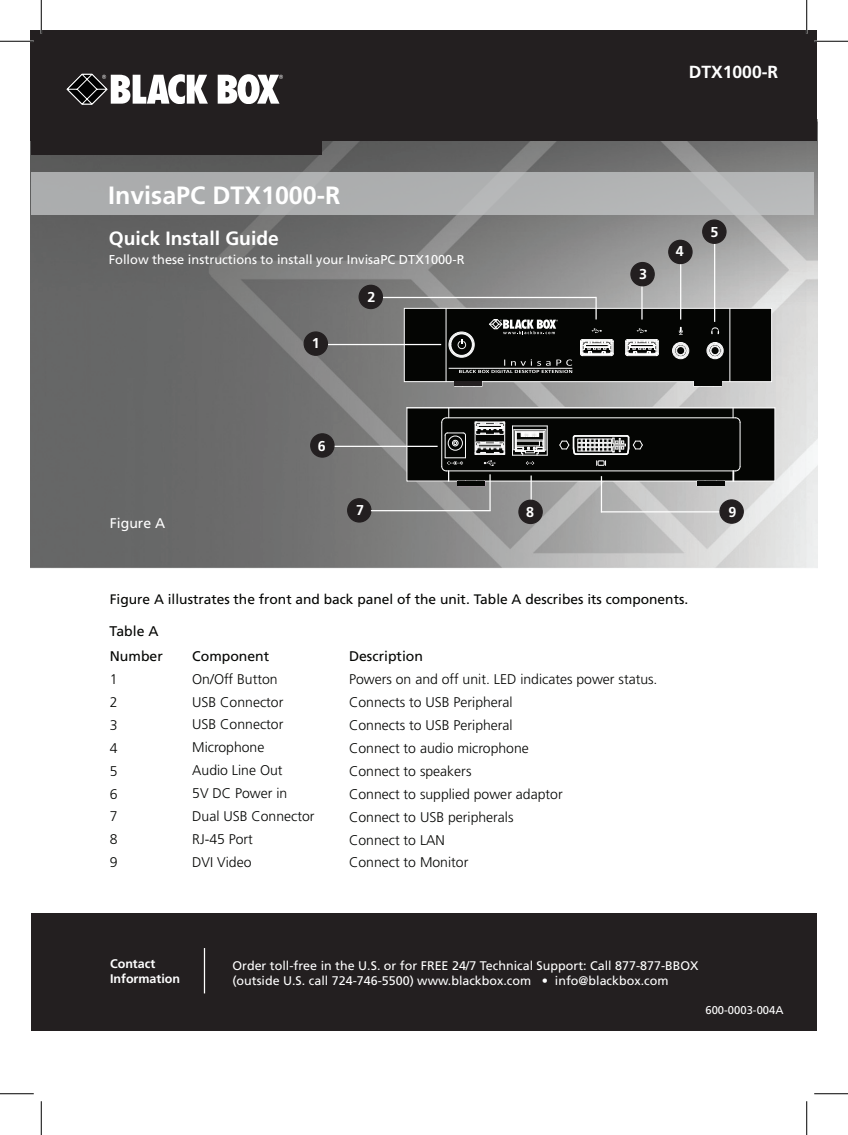
<style>
.page{position:relative;width:848px;height:1135px;background:#fff}
.page>*{position:absolute;margin:0;border:0;box-sizing:border-box;transform-origin:0 0}
.t1{font:700 25px "Frutiger";color:#fff}
.t2{font:700 19.25px "Frutiger";color:#fff}
.t3{font:700 17.5px "Frutiger";color:#fff}
.t4{font:700 14.25px "Frutiger";color:#fff}
.t5{font:300 14px/22.9px "Frutiger";color:#040503}
.t6{font:14px "Frutiger";color:#040503}
.t7{font:14px "Frutiger";color:#fff}
.t8{font:13.75px "Frutiger";color:#040503}
.t9{font:12.88px "Frutiger";color:#fff}
.t10{font:12.5px/15px "Frutiger";color:#fff}
.t11{font:700 12.5px/15px "Frutiger";color:#fff}
.t12{font:11.25px "Frutiger";color:#fff}
</style>
<div class="page">
<img style="left:31px;top:141px;width:786px;height:428px">
<div style="left:31px;top:31px;width:290px;height:124px;background:#231f20"></div>
<div style="left:31px;top:913px;width:786px;height:118px;background:#231f20"></div>
<hr style="left:204px;top:948px;width:1px;height:45px;background:#fff">
<div style="left:31px;top:31px;width:786px;height:110px;background:#231f20"></div>
<div style="left:31px;top:172px;width:782px;height:42px;background:#aeafb0"></div>
<div style="left:404px;top:308px;width:367px;height:73px;background:#040503"></div>
<div style="left:407px;top:408px;width:367px;height:73px;background:#040503"></div>
<hr style="left:774px;top:408px;width:1px;height:73px;background:#fff">
<hr style="left:407px;top:407px;width:367px;height:1px;background:#fff">
<hr style="left:407px;top:408px;width:367px;height:1px;background:#fff">
<hr style="left:407px;top:480px;width:41px;height:1px;background:#231f20">
<hr style="left:407px;top:481px;width:41px;height:1px;background:#fff">
<hr style="left:733px;top:481px;width:41px;height:1px;background:#fff">
<hr style="left:406px;top:408px;width:1px;height:73px;background:#fff">
<hr style="left:739px;top:422px;width:1px;height:44px;background:#fff">
<hr style="left:446px;top:417px;width:289px;height:1px;background:#fff">
<hr style="left:512px;top:455px;width:35px;height:1px;background:#fefefe">
<hr style="left:448px;top:471px;width:285px;height:1px;background:#fff">
<hr style="left:448px;top:481px;width:285px;height:1px;background:#fff">
<svg style="left:512px;top:426px;width:36px;height:29px"></svg>
<svg style="left:732px;top:408px;width:8px;height:15px"></svg>
<svg style="left:732px;top:466px;width:8px;height:15px"></svg>
<svg style="left:525px;top:461px;width:9px;height:4px"></svg>
<svg style="left:559px;top:435px;width:84px;height:31px"></svg>
<svg style="left:441px;top:408px;width:64px;height:78px"></svg>
<hr style="left:445px;top:308px;width:1px;height:74px;background:#fff">
<hr style="left:729px;top:308px;width:1px;height:74px;background:#fff">
<svg style="left:454px;top:382px;width:28px;height:5px"></svg>
<svg style="left:693px;top:382px;width:28px;height:5px"></svg>
<div style="left:448px;top:332px;width:26px;height:26px;border:1px solid #fff;border-radius:50%"></div>
<div style="left:449px;top:332px;width:25px;height:25px;border:1px solid #fff;border-radius:50%"></div>
<div style="left:672px;top:342px;width:17px;height:17px;border:1px solid #fff;border-radius:50%"></div>
<div style="left:673px;top:343px;width:15px;height:15px;border:1px solid #fff;border-radius:50%"></div>
<div style="left:673px;top:344px;width:14px;height:13px;border:1px solid #fff;border-radius:50%"></div>
<div style="left:674px;top:344px;width:13px;height:13px;border:1px solid #fff;border-radius:50%"></div>
<div style="left:675px;top:346px;width:10px;height:9px;border:1px solid #fff;border-radius:50%"></div>
<div style="left:676px;top:346px;width:9px;height:9px;border:1px solid #fff;border-radius:50%"></div>
<div style="left:706px;top:342px;width:17px;height:17px;border:1px solid #fff;border-radius:50%"></div>
<div style="left:707px;top:343px;width:15px;height:15px;border:1px solid #fff;border-radius:50%"></div>
<div style="left:708px;top:344px;width:14px;height:13px;border:1px solid #fff;border-radius:50%"></div>
<div style="left:708px;top:344px;width:13px;height:13px;border:1px solid #fff;border-radius:50%"></div>
<div style="left:710px;top:346px;width:10px;height:9px;border:1px solid #fff;border-radius:50%"></div>
<div style="left:710px;top:346px;width:9px;height:9px;border:1px solid #fff;border-radius:50%"></div>
<svg style="left:625px;top:339px;width:34px;height:17px"></svg>
<svg style="left:580px;top:339px;width:34px;height:17px"></svg>
<svg style="left:710px;top:343px;width:10px;height:3px"></svg>
<svg style="left:591px;top:328px;width:10px;height:5px"></svg>
<svg style="left:636px;top:328px;width:10px;height:5px"></svg>
<svg style="left:711px;top:327px;width:8px;height:7px"></svg>
<svg style="left:678px;top:327px;width:4px;height:8px"></svg>
<div style="left:404px;top:308px;width:367px;height:74px;border:1px solid #fff"></div>
<hr style="left:448px;top:368px;width:124px;height:1px;background:#fff">
<svg style="left:450px;top:319px;width:122px;height:54px"></svg>
<hr style="left:324px;top:344px;width:117px;height:1px;background:#fff">
<div style="left:304px;top:332px;width:23px;height:23px;background:#231f20;border-radius:50%"></div>
<div style="left:303px;top:331px;width:25px;height:25px;border:1px solid #231f20;border-radius:50%"></div>
<svg style="left:595px;top:298px;width:1px;height:21px"></svg>
<hr style="left:371px;top:297px;width:225px;height:1px;background:#fff">
<hr style="left:641px;top:273px;width:1px;height:46px;background:#fff">
<hr style="left:680px;top:251px;width:1px;height:68px;background:#fff">
<hr style="left:714px;top:225px;width:1px;height:97px;background:#fff">
<div style="left:631px;top:263px;width:23px;height:23px;background:#231f20;border-radius:50%"></div>
<div style="left:630px;top:262px;width:24px;height:24px;border:1px solid #231f20;border-radius:50%"></div>
<div style="left:668px;top:240px;width:24px;height:24px;background:#231f20;border-radius:50%"></div>
<div style="left:668px;top:240px;width:24px;height:24px;border:1px solid #231f20;border-radius:50%"></div>
<div style="left:702px;top:220px;width:24px;height:23px;background:#231f20;border-radius:50%"></div>
<div style="left:702px;top:219px;width:24px;height:25px;border:1px solid #231f20;border-radius:50%"></div>
<div style="left:359px;top:285px;width:23px;height:24px;background:#231f20;border-radius:50%"></div>
<div style="left:358px;top:285px;width:25px;height:24px;border:1px solid #231f20;border-radius:50%"></div>
<hr style="left:321px;top:446px;width:116px;height:1px;background:#fff">
<div style="left:311px;top:434px;width:23px;height:23px;background:#231f20;border-radius:50%"></div>
<div style="left:310px;top:433px;width:24px;height:25px;border:1px solid #231f20;border-radius:50%"></div>
<div style="left:347px;top:499px;width:24px;height:23px;background:#231f20;border-radius:50%"></div>
<div style="left:347px;top:498px;width:24px;height:25px;border:1px solid #231f20;border-radius:50%"></div>
<hr style="left:530px;top:475px;width:1px;height:37px;background:#fff">
<hr style="left:371px;top:510px;width:119px;height:1px;background:#fff">
<hr style="left:489px;top:474px;width:1px;height:37px;background:#fff">
<hr style="left:600px;top:476px;width:2px;height:36px;background:#fff">
<hr style="left:601px;top:511px;width:126px;height:1px;background:#fff">
<div style="left:519px;top:500px;width:23px;height:23px;background:#231f20;border-radius:50%"></div>
<div style="left:518px;top:500px;width:24px;height:24px;border:1px solid #231f20;border-radius:50%"></div>
<div style="left:720px;top:500px;width:23px;height:23px;background:#231f20;border-radius:50%"></div>
<div style="left:719px;top:499px;width:24px;height:25px;border:1px solid #231f20;border-radius:50%"></div>
<div style="left:457px;top:481px;width:27px;height:5px;background:#040503"></div>
<div style="left:697px;top:481px;width:27px;height:5px;background:#040503"></div>
<hr style="left:694px;top:382px;width:27px;height:4px;background:#040503">
<hr style="left:455px;top:382px;width:27px;height:4px;background:#231f20">
<svg style="left:66px;top:73px;width:217px;height:32px"></svg>
<div style="left:108px;top:104px;width:173px;height:20px;background:#231f20"></div>
<hr style="left:0;top:40px;width:34px;height:2px;background:#fff">
<hr style="left:814px;top:40px;width:34px;height:2px;background:#fff">
<hr style="left:40px;top:0;width:2px;height:34px;background:#fff">
<hr style="left:805px;top:0;width:2px;height:34px;background:#fff">
<hr style="left:0;top:41px;width:34px;height:1px;background:#000">
<hr style="left:814px;top:41px;width:34px;height:1px;background:#000">
<hr style="left:0;top:1093px;width:34px;height:1px;background:#000">
<hr style="left:814px;top:1093px;width:34px;height:1px;background:#000">
<hr style="left:41px;top:0;width:1px;height:34px;background:#000">
<hr style="left:41px;top:1101px;width:1px;height:34px;background:#000">
<hr style="left:806px;top:0;width:1px;height:34px;background:#000">
<hr style="left:806px;top:1101px;width:1px;height:34px;background:#000">
<h1 class="t1" style="left:108px;top:180px;width:234px">InvisaPC DTX1000-R</h1>
<h2 class="t2" style="left:109px;top:227px;width:171px">Quick Install Guide</h2>
<p class="t9" style="left:109px;top:252px;width:357px">Follow these instructions to install your InvisaPC DTX1000-R</p>
<p class="t4" style="left:312px;top:335px;width:9px">1</p>
<p class="t4" style="left:318px;top:437px;width:9px">6</p>
<p class="t4" style="left:367px;top:288px;width:9px">2</p>
<p class="t3" style="left:688px;top:62px;width:91px">DTX1000-R</p>
<p class="t4" style="left:639px;top:266px;width:9px">3</p>
<p class="t4" style="left:676px;top:243px;width:9px">4</p>
<p class="t4" style="left:710px;top:223px;width:9px">5</p>
<p class="t7" style="left:110px;top:515px;width:57px">Figure A</p>
<p class="t4" style="left:356px;top:502px;width:9px">7</p>
<p class="t4" style="left:526px;top:504px;width:9px">8</p>
<p class="t4" style="left:728px;top:503px;width:9px">9</p>
<p class="t8" style="left:110px;top:591px;width:580px">Figure A illustrates the front and back panel of the unit. Table A describes its components.</p>
<p class="t6" style="left:110px;top:623px;width:50px">Table A</p>
<p class="t6" style="left:110px;top:648px;width:54px">Number</p>
<p class="t5" style="left:110px;top:668px;width:9px;text-align:justify">1<br>2<br>3<br>4<br>5<br>6<br>7<br>8<br>9</p>
<p class="t6" style="left:192px;top:647px;width:79px">Component</p>
<p class="t5" style="left:192px;top:667px;width:124px">On/Off Button<br>USB Connector<br>USB Connector<br>Microphone<br>Audio Line Out<br>5V DC Power in<br>Dual USB Connector<br>RJ-45 Port<br>DVI Video</p>
<p class="t6" style="left:349px;top:648px;width:75px">Description</p>
<p class="t5" style="left:349px;top:668px;width:310px">Powers on and off unit. LED indicates power status.<br>Connects to USB Peripheral<br>Connects to USB Peripheral<br>Connect to audio microphone<br>Connect to speakers<br>Connect to supplied power adaptor<br>Connect to USB peripherals<br>Connect to LAN<br>Connect to Monitor</p>
<p class="t11" style="left:110px;top:956px;width:72px">Contact<br>Information</p>
<p class="t10" style="left:232px;top:958px;width:467px">Order toll-free in the U.S. or for FREE 24/7 Technical Support: Call 877-877-BBOX (outside U.S. call 724-746-5500) www.blackbox.com • info@blackbox.com</p>
<p class="t12" style="left:705px;top:1003px;width:80px">600-0003-004A</p>
</div>
